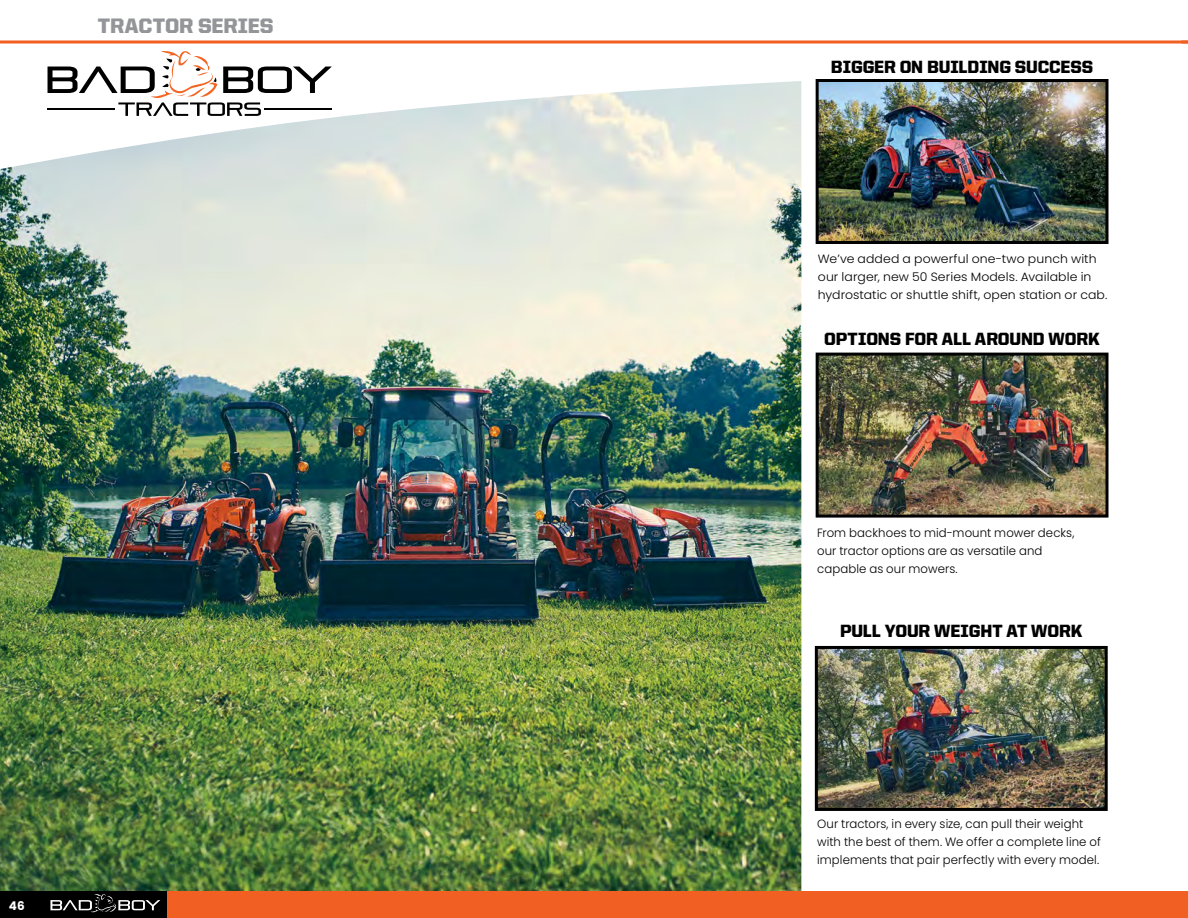
<style>
.page{position:relative;width:1188px;height:918px;background:#fff}
.page>*{position:absolute;margin:0;border:0;box-sizing:border-box;transform-origin:0 0}
.t1{font:900 21px "United Sans Reg";color:#939598}
.t2{font:900 17.85px "United Sans Reg";letter-spacing:-.005em;color:#000}
.t3{font:300 12px/18px "Poppins";letter-spacing:.005em;color:#000}
.t4{font:300 12px/18px "Poppins";letter-spacing:.005em;color:#000;scale:1.04 1}
.t5{font:700 12px "Poppins";color:#fff}
</style>
<div class="page">
<svg style="left:0;top:40px;width:1188px;height:4px;background:#f38658"></svg>
<img style="left:819px;top:650px;width:285px;height:157px">
<div style="left:815px;top:646px;width:293px;height:165px;border:3px solid #000"></div>
<img style="left:820px;top:357px;width:284px;height:157px">
<div style="left:816px;top:353px;width:292px;height:165px;border:3px solid #000"></div>
<img style="left:820px;top:83px;width:284px;height:157px">
<div style="left:816px;top:79px;width:292px;height:165px;border:3px solid #000"></div>
<img style="left:0;top:81px;width:801px;height:810px">
<svg style="left:48px;top:51px;width:284px;height:65px"></svg>
<div style="left:0;top:891px;width:1188px;height:27px;background:#f15f22"></div>
<div style="left:0;top:891px;width:167px;height:27px;background:#000"></div>
<svg style="left:50px;top:894px;width:110px;height:19px"></svg>
<h1 class="t1" style="left:98px;top:14px;width:177px">TRACTOR SERIES</h1>
<p class="t5" style="left:9px;top:899px;width:17px">46</p>
<h2 class="t2" style="left:831px;top:57px;width:264px">BIGGER ON BUILDING SUCCESS</h2>
<p class="t4" style="left:818px;top:250px;width:280px">We’ve added a powerful one-two punch with our larger, new 50 Series Models. Available in hydrostatic or shuttle shift, open station or cab.</p>
<h2 class="t2" style="left:824px;top:329px;width:277px">OPTIONS FOR ALL AROUND WORK</h2>
<p class="t3" style="left:817px;top:524px;width:259px">From backhoes to mid-mount mower decks, our tractor options are as versatile and capable as our mowers.</p>
<h2 class="t2" style="left:840px;top:621px;width:244px">PULL YOUR WEIGHT AT WORK</h2>
<p class="t3" style="left:817px;top:815px;width:285px">Our tractors, in every size, can pull their weight with the best of them. We offer a complete line of implements that pair perfectly with every model.</p>
</div>
